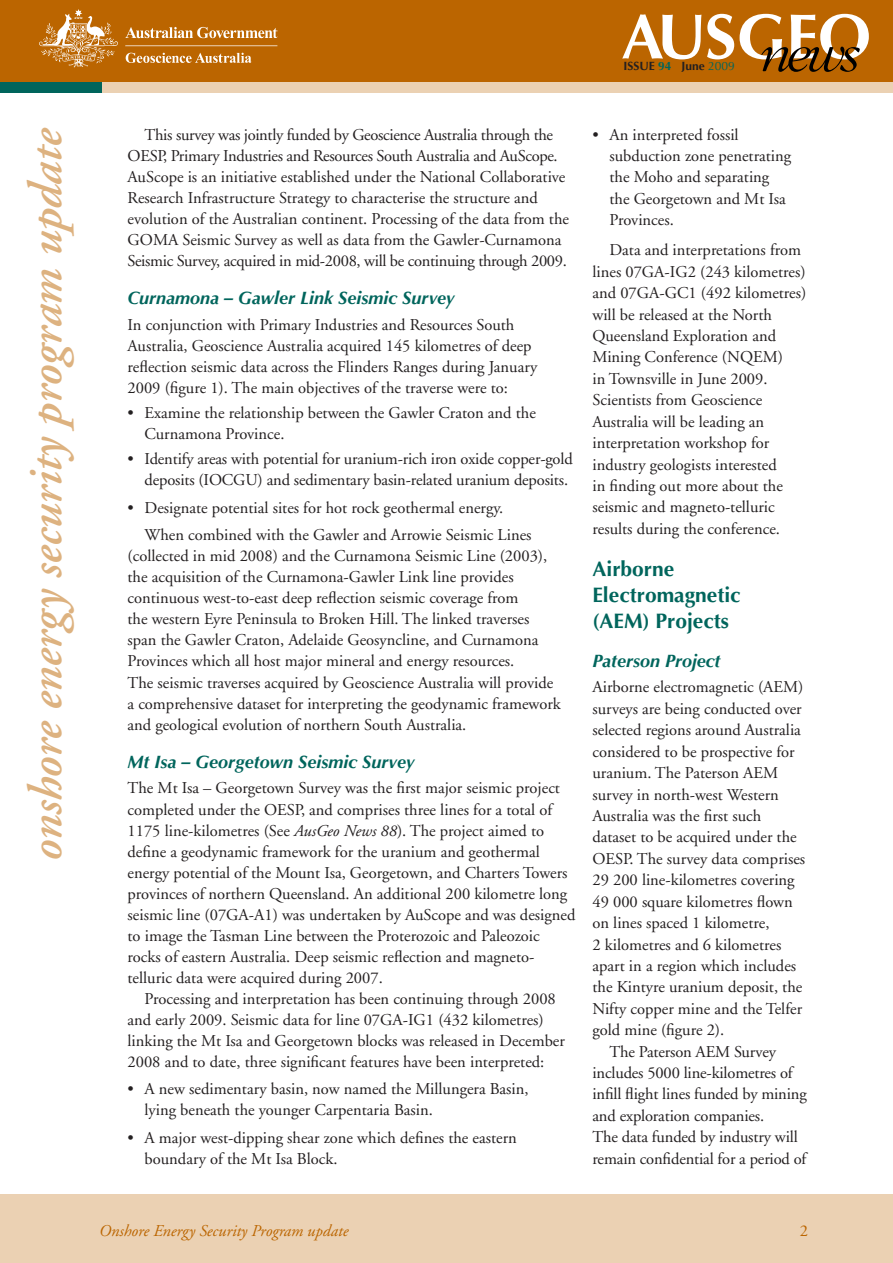
<style>
.page{position:relative;width:893px;height:1263px;background:#fff}
.page>*{position:absolute;margin:0;border:0;box-sizing:border-box;transform-origin:0 0}
.t1{font:italic 600 48px "Adobe Garamond";color:#ddb280}
.H3_feature_inbrief_p{font:700 21px/25.7px "Optima";color:#00655c}
.H4_references_relate{font:italic 700 18px "Optima";color:#00655c}
.body{font:16.5px/21.5px "Adobe Garamond";color:#231f20}
.body_first_para{font:16.5px/21.5px "Adobe Garamond";color:#231f20}
.bullets{font:16.5px/21px "Adobe Garamond";color:#231f20}
.bullet_last{font:16.5px/21.5px "Adobe Garamond";color:#231f20}
.page_number{font:italic 16.5px "Adobe Garamond";color:#bb6500}
.page_number-2{font:16.5px "Adobe Garamond";color:#bb6500}
.t2{font:700 12px "Optima";color:#231f20}
.s1{color:#00655c}
.s2{font-weight:400;color:#00655c}
.s3{font-style:italic}
</style>
<div class="page">
<div style="left:0;top:13px;width:893px;height:80px;background:#ebd1b3"></div>
<div style="left:0;top:11px;width:102px;height:82px;background:#00655c"></div>
<div style="left:0;top:0;width:893px;height:82px;background:#bb6500"></div>
<div style="left:0;top:1195px;width:893px;height:68px;background:#ebd1b3"></div>
<svg style="left:622px;top:14px;width:79px;height:45px"></svg>
<svg style="left:707px;top:14px;width:27px;height:45px"></svg>
<svg style="left:740px;top:14px;width:129px;height:58px"></svg>
<img style="left:39px;top:9px;width:239px;height:59px">
<p class="t1" style="left:20px;top:861px;width:735px;rotate:-90deg">onshore energy security program update</p>
<p class="t2" style="left:623px;top:59px;width:113px">issue <span class="s1">94</span> June <span class="s2">2009</span></p>
<p class="body" style="left:128px;top:124px;width:443px;line-height:21px;text-indent:17px">This survey was jointly funded by Geoscience Australia through the OESP, Primary Industries and Resources South Australia and AuScope.<br>AuScope is an initiative established under the National Collaborative Research Infrastructure Strategy to characterise the structure and evolution of the Australian continent. Processing of the data from the GOMA Seismic Survey as well as data from the Gawler-Curnamona Seismic Survey, acquired in mid-2008, will be continuing through 2009.</p>
<p class="H4_references_relate" style="left:128px;top:288px;width:329px">Curnamona – Gawler Link Seismic Survey</p>
<p class="body_first_para" style="left:128px;top:314px;width:411px;line-height:21px">In conjunction with Primary Industries and Resources South Australia, Geoscience Australia acquired 145 kilometres of deep reflection seismic data across the Flinders Ranges during January 2009 (figure 1). The main objectives of the traverse were to:</p>
<p class="bullets" style="left:145px;top:403px;width:393px;text-indent:-17px">• Examine the relationship between the Gawler Craton and the<br>Curnamona Province.</p>
<p class="bullets" style="left:128px;top:449px;width:447px;text-align:right">• Identify areas with potential for uranium-rich iron oxide copper-gold deposits (IOCGU) and sedimentary basin-related uranium deposits.</p>
<p class="bullet_last" style="left:128px;top:497px;width:377px">• Designate potential sites for hot rock geothermal energy.</p>
<p class="body" style="left:128px;top:525px;width:435px;line-height:21px;text-indent:17px">When combined with the Gawler and Arrowie Seismic Lines (collected in mid 2008) and the Curnamona Seismic Line (2003), the acquisition of the Curnamona-Gawler Link line provides continuous west-to-east deep reflection seismic coverage from<br>the western Eyre Peninsula to Broken Hill. The linked traverses span the Gawler Craton, Adelaide Geosyncline, and Curnamona Provinces which all host major mineral and energy resources.<br>The seismic traverses acquired by Geoscience Australia will provide a comprehensive dataset for interpreting the geodynamic framework and geological evolution of northern South Australia.</p>
<p class="H4_references_relate" style="left:128px;top:751px;width:289px">Mt Isa – Georgetown Seismic Survey</p>
<p class="body_first_para" style="left:128px;top:778px;width:449px;line-height:21px">The Mt Isa – Georgetown Survey was the first major seismic project completed under the OESP, and comprises three lines for a total of 1175 line-kilometres (See <span class="s3">AusGeo News 88</span>). The project aimed to define a geodynamic framework for the uranium and geothermal energy potential of the Mount Isa, Georgetown, and Charters Towers provinces of northern Queensland. An additional 200 kilometre long seismic line (07GA-A1) was undertaken by AuScope and was designed to image the Tasman Line between the Proterozoic and Paleozoic rocks of eastern Australia. Deep seismic reflection and magneto&shy;telluric data were acquired during 2007.</p>
<p class="body" style="left:128px;top:988px;width:439px;line-height:21px;text-indent:17px">Processing and interpretation has been continuing through 2008 and early 2009. Seismic data for line 07GA-IG1 (432 kilometres) linking the Mt Isa and Georgetown blocks was released in December 2008 and to date, three significant features have been interpreted:</p>
<p class="bullets" style="left:145px;top:1079px;width:386px;text-indent:-17px">• A new sedimentary basin, now named the Millungera Basin, lying beneath the younger Carpentaria Basin.</p>
<p class="bullets" style="left:145px;top:1127px;width:374px;text-indent:-17px">• A major west-dipping shear zone which defines the eastern boundary of the Mt Isa Block.</p>
<p class="bullet_last" style="left:609px;top:124px;width:183px;text-indent:-17px">• An interpreted fossil subduction zone penetrating the Moho and separating the Georgetown and Mt Isa<br>Provinces.</p>
<p class="body" style="left:592px;top:240px;width:215px;text-indent:17px">Data and interpretations from lines 07GA-IG2 (243 kilometres) and 07GA-GC1 (492 kilometres) will be released at the North<br>Queensland Exploration and<br>Mining Conference (NQEM)<br>in Townsville in June 2009.<br>Scientists from Geoscience<br>Australia will be leading an interpretation workshop for industry geologists interested<br>in finding out more about the seismic and magneto-telluric results during the conference.</p>
<p class="H3_feature_inbrief_p" style="left:592px;top:557px;width:150px">Airborne<br>Electromagnetic (AEM) Projects</p>
<p class="H4_references_relate" style="left:592px;top:650px;width:130px">Paterson Project</p>
<p class="body_first_para" style="left:592px;top:677px;width:214px">Airborne electromagnetic (AEM) surveys are being conducted over selected regions around Australia considered to be prospective for uranium. The Paterson AEM survey in north-west Western<br>Australia was the first such dataset to be acquired under the<br>OESP. The survey data comprises<br>29 200 line-kilometres covering<br>49 000 square kilometres flown on lines spaced 1 kilometre,<br>2 kilometres and 6 kilometres apart in a region which includes the Kintyre uranium deposit, the<br>Nifty copper mine and the Telfer gold mine (figure 2).</p>
<p class="body" style="left:592px;top:1041px;width:216px;text-indent:17px">The Paterson AEM Survey includes 5000 line-kilometres of infill flight lines funded by mining and exploration companies.<br>The data funded by industry will remain confidential for a period of</p>
<p class="page_number" style="left:99px;top:1222px;width:251px">Onshore Energy Security Program update</p>
<p class="page_number-2" style="left:800px;top:1222px;width:10px">2</p>
</div>
